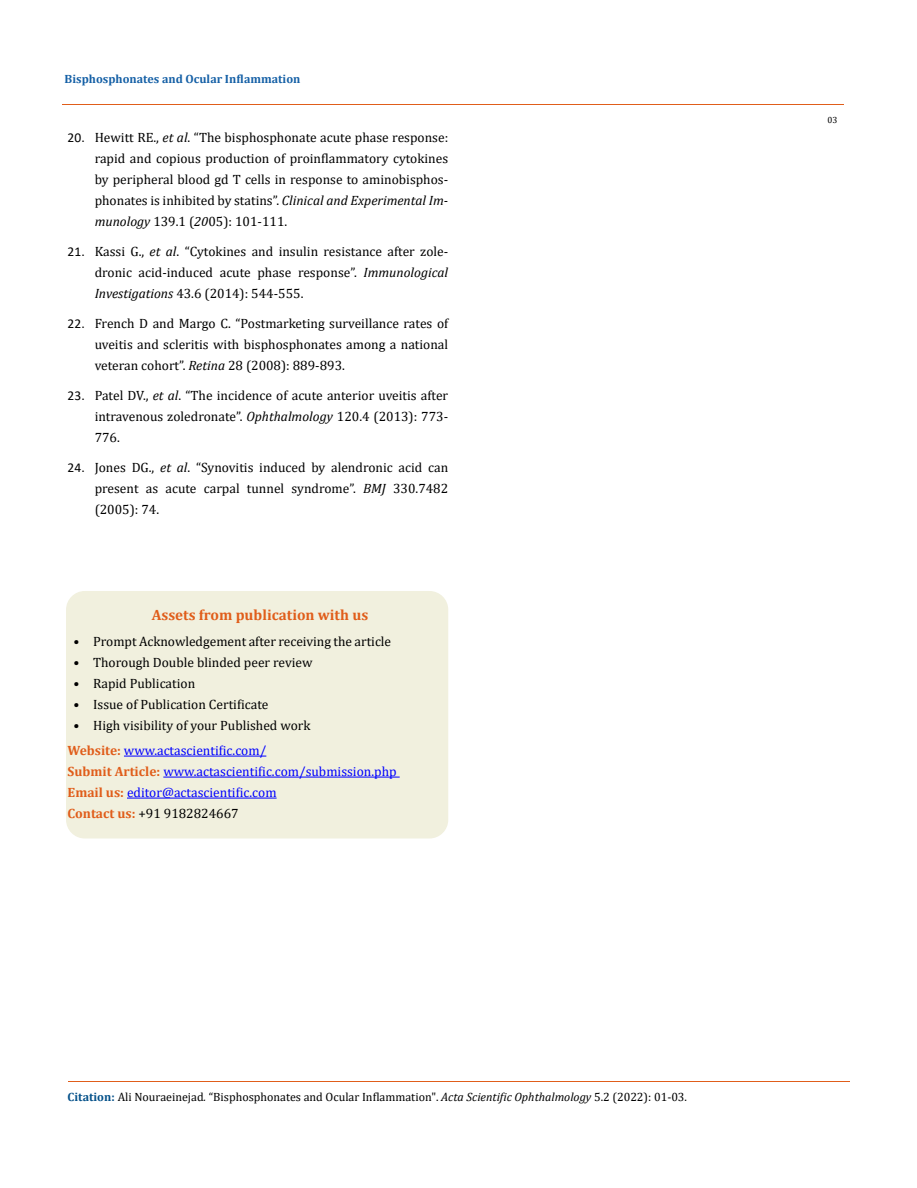
<style>
.page{position:relative;width:917px;height:1188px;background:#fff}
.page>*{position:absolute;margin:0;border:0;box-sizing:border-box;transform-origin:0 0}
.t1{font:700 15px "Cambria";color:#e05d1a}
.t2{font:13.5px/21px "Cambria";color:#000;text-align:justify}
.t3{font:13.5px/21px "Cambria";color:#00f}
.t4{font:12px "Cambria";color:#000}
.t5{font:700 12px "Cambria";color:#1560a6}
.t6{font:9px "Cambria";color:#000}
.s1{font-family:"Calibri"}
.s2{font-style:italic}
.s3{font-weight:700;color:#e05d1a}
.s4{color:#000}
.s5{font-weight:700;color:#035089}
</style>
<div class="page">
<hr style="left:62px;top:104px;width:781px;height:1px;background:#e05d1a">
<hr style="left:68px;top:1082px;width:781px;height:1px;background:#e05d1a">
<div style="left:67px;top:592px;width:380px;height:246px;background:#f1f0de;border-radius:18px"></div>
<div style="left:66px;top:591px;width:382px;height:247px;border:2px solid #f1f0de;border-radius:18px"></div>
<hr style="left:124px;top:756px;width:142px;height:1px;background:#00f">
<hr style="left:163px;top:777px;width:236px;height:1px;background:#00f">
<hr style="left:127px;top:798px;width:149px;height:1px;background:#00f">
<p class="t5" style="left:65px;top:70px;width:237px">Bisphosphonates and Ocular Inflammation</p>
<p class="t2" style="left:95px;top:127px;width:355px;text-indent:-27px"><span class="s1">20.</span> Hewitt RE., <span class="s2">et al</span>. “The bisphosphonate acute phase response: rapid and copious production of proinflammatory cytokines by peripheral blood gd T cells in response to aminobisphos&shy;phonates is inhibited by statins”. <span class="s2">Clinical and Experimental Im&shy;munology</span> 139.1 (<span class="s2">20</span>05): 101-111.</p>
<p class="t2" style="left:95px;top:241px;width:355px;text-indent:-27px"><span class="s1">21.</span> Kassi G., <span class="s2">et al</span>. “Cytokines and insulin resistance after zole&shy;dronic acid-induced acute phase response”. <span class="s2">Immunological Investigations</span> 43.6 (2014): 544-555.</p>
<p class="t2" style="left:95px;top:313px;width:355px;text-indent:-27px"><span class="s1">22.</span> French D and Margo C. “Postmarketing surveillance rates of uveitis and scleritis with bisphosphonates among a national veteran cohort”. <span class="s2">Retina</span> 28 (2008): 889-893.</p>
<p class="t2" style="left:95px;top:385px;width:355px;text-indent:-27px"><span class="s1">23.</span> Patel DV., <span class="s2">et al</span>. “The incidence of acute anterior uveitis after intravenous zoledronate”. <span class="s2">Ophthalmology</span> 120.4 (2013): 773- 776.</p>
<p class="t2" style="left:95px;top:457px;width:355px;text-indent:-27px"><span class="s1">24.</span> Jones DG., <span class="s2">et al</span>. “Synovitis induced by alendronic acid can present as acute carpal tunnel syndrome”. <span class="s2">BMJ</span> 330.7482 (2005): 74.</p>
<p class="t1" style="left:152px;top:604px;width:218px">Assets from publication with us</p>
<p class="t2" style="left:74px;top:630px;width:319px">• Prompt Acknowledgement after receiving the article</p>
<p class="t2" style="left:74px;top:651px;width:240px">• Thorough Double blinded peer review</p>
<p class="t2" style="left:74px;top:672px;width:123px">• Rapid Publication</p>
<p class="t2" style="left:74px;top:693px;width:196px">• Issue of Publication Certificate</p>
<p class="t2" style="left:74px;top:714px;width:238px">• High visibility of your Published work</p>
<p class="t3" style="left:68px;top:740px;width:330px"><span class="s3">Website:</span> www.actascientific.com/<br><span class="s3">Submit Article:</span> www.actascientific.com/submission.php <span class="s3">Email us:</span> editor@actascientific.com<br><span class="s3">Contact us:</span> <span class="s4">+91 9182824667</span></p>
<p class="t4" style="left:68px;top:1090px;width:621px"><span class="s5">Citation:</span> Ali Nouraeinejad<span class="s2">.</span> “Bisphosphonates and Ocular Inflammation". <span class="s2">Acta Scientific Ophthalmology</span> 5.2 (2022): 01-03.</p>
<p class="t6" style="left:827px;top:114px;width:11px">03</p>
</div>
